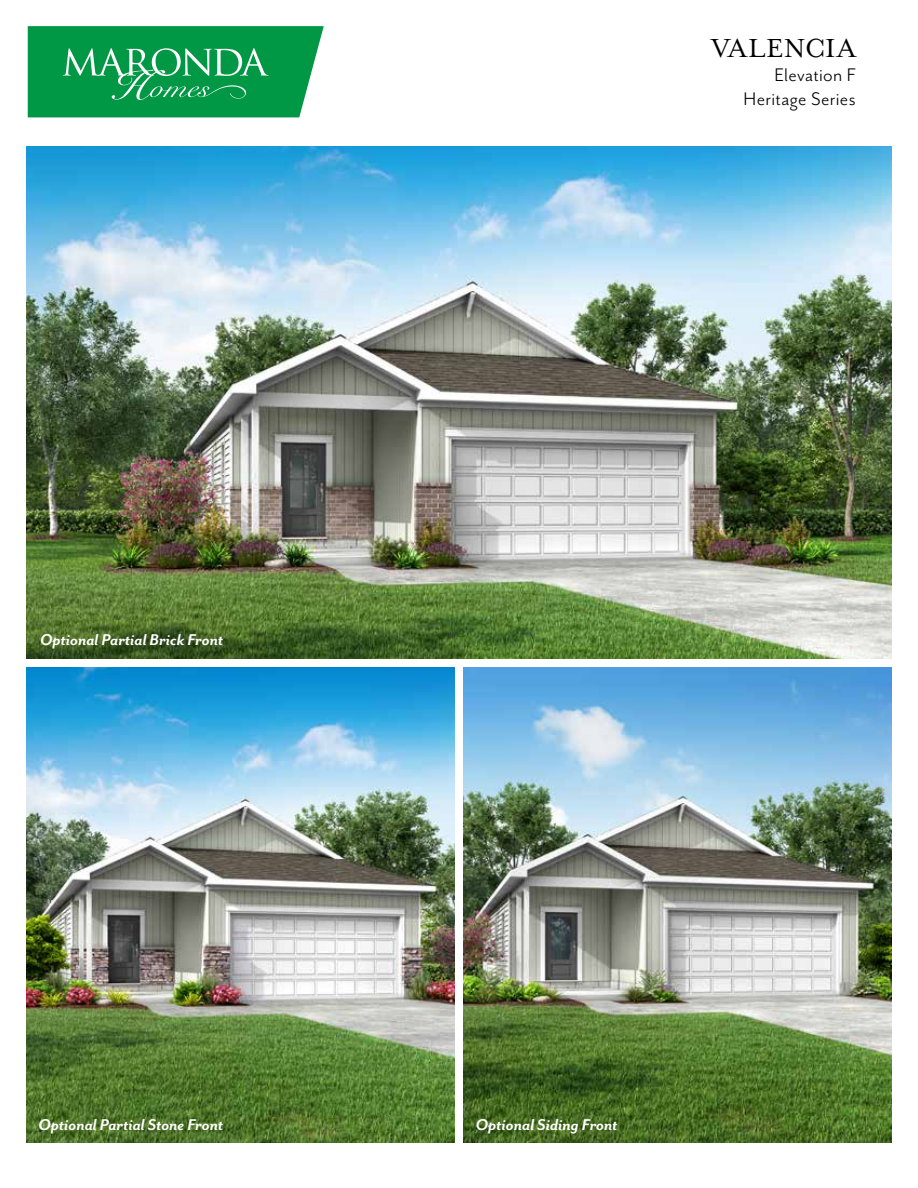
<style>
.page{position:relative;width:918px;height:1188px;background:#fff}
.page>*{position:absolute;margin:0;border:0;box-sizing:border-box;transform-origin:0 0}
.t1{font:30px "Mrs Eaves OT";letter-spacing:.005em;color:#000}
.t2{font:21px/24px "Mr Eaves San OT";letter-spacing:.015em;color:#000;text-align:right}
.t3{font:italic 700 18px "Mr Eaves San OT";color:#fff}
</style>
<div class="page">
<img style="left:27px;top:146px;width:865px;height:513px">
<img style="left:463px;top:668px;width:428px;height:474px">
<img style="left:27px;top:668px;width:428px;height:474px">
<svg style="left:28px;top:26px;width:296px;height:91px;background:#1ca358"></svg>
<h1 class="t1" style="left:711px;top:31px;width:146px">VALENCIA</h1>
<p class="t2" style="left:744px;top:63px;width:114px">Elevation F<br>Heritage Series</p>
<p class="t3" style="left:40px;top:630px;width:184px">Optional Partial Brick Front</p>
<p class="t3" style="left:38px;top:1115px;width:186px">Optional Partial Stone Front</p>
<p class="t3" style="left:476px;top:1115px;width:143px">Optional Siding Front</p>
</div>
